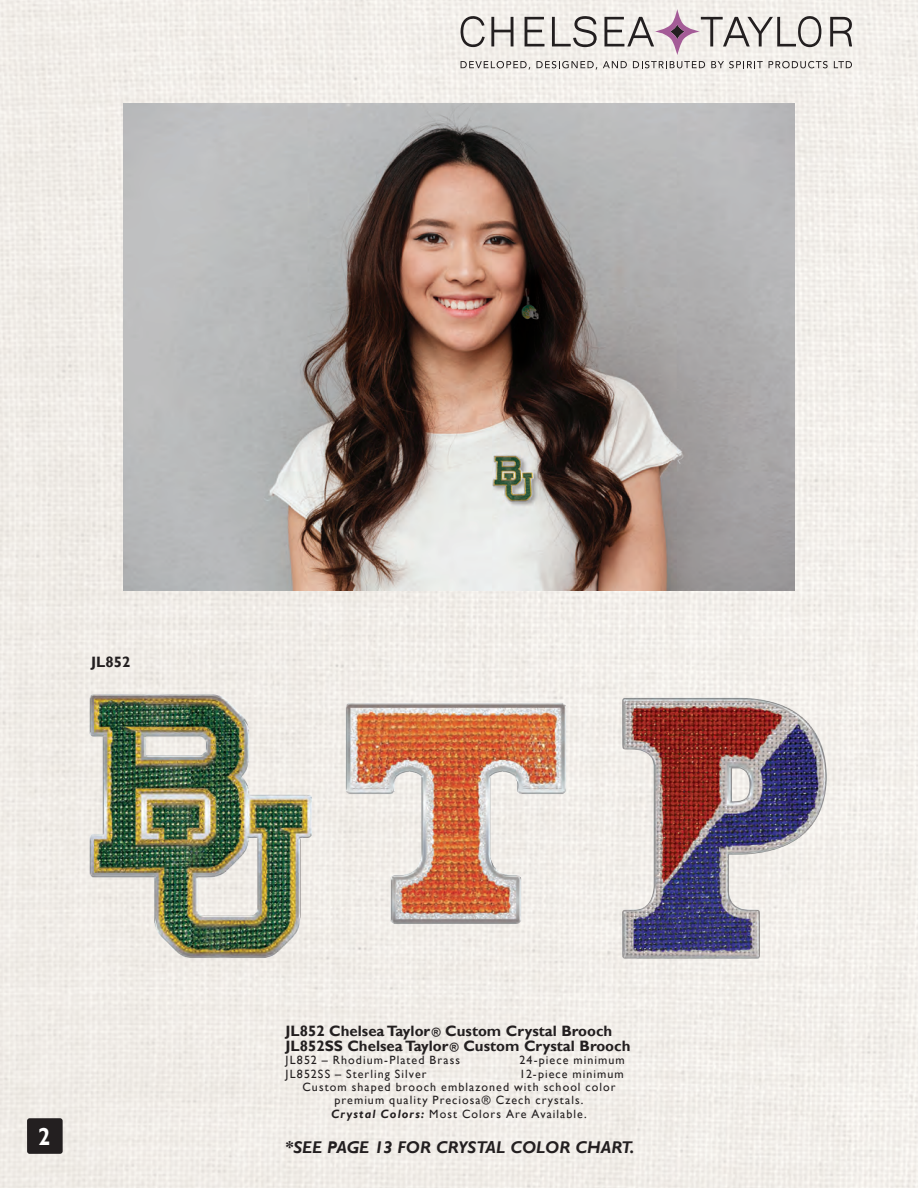
<style>
.page{position:relative;width:918px;height:1188px;background:#f1eee9}
.page>*{position:absolute;margin:0;border:0;box-sizing:border-box;transform-origin:0 0}
.t1{font:700 24.45px "Gill Sans";color:#fff;scale:.9 1}
._1_text{font:italic 700 16.95px "Gill Sans";color:#231f20}
._1_text-2{font:700 15px "Gill Sans";color:#231f20}
.t2{font:12px/13.5px "Gill Sans";letter-spacing:.085em;color:#231f20;text-align:center}
.s1{font-size:12px}
.s2{font-weight:700;font-style:italic}
</style>
<div class="page">
<div style="left:27px;top:1118px;width:36px;height:36px;background:#231f20;border-radius:3px"></div>
<img style="left:82px;top:689px;width:235px;height:269px">
<img style="left:613px;top:690px;width:220px;height:275px">
<svg style="left:830px;top:17px;width:22px;height:30px"></svg>
<svg style="left:491px;top:17px;width:22px;height:29px"></svg>
<svg style="left:525px;top:17px;width:20px;height:29px"></svg>
<svg style="left:460px;top:16px;width:25px;height:31px"></svg>
<svg style="left:552px;top:16px;width:45px;height:31px"></svg>
<svg style="left:604px;top:9px;width:217px;height:46px;background:#d3cdcc"></svg>
<svg style="left:461px;top:61px;width:69px;height:9px"></svg>
<svg style="left:536px;top:61px;width:61px;height:9px"></svg>
<svg style="left:603px;top:61px;width:24px;height:7px"></svg>
<svg style="left:633px;top:61px;width:72px;height:7px"></svg>
<svg style="left:711px;top:61px;width:52px;height:7px"></svg>
<svg style="left:769px;top:61px;width:59px;height:7px"></svg>
<svg style="left:834px;top:61px;width:18px;height:7px"></svg>
<img style="left:124px;top:103px;width:670px;height:488px">
<img style="left:332px;top:693px;width:254px;height:252px">
<p class="_1_text-2" style="left:91px;top:653px;width:41px">JL852</p>
<p class="t1" style="left:38px;top:1122px;width:15px">2</p>
<p class="_1_text-2" style="left:286px;top:1022px;width:328px">JL852 Chelsea Taylor<span class="s1">®</span> Custom Crystal Brooch</p>
<p class="_1_text-2" style="left:286px;top:1037px;width:346px">JL852SS Chelsea Taylor<span class="s1">®</span> Custom Crystal Brooch</p>
<p class="t2" style="left:303px;top:1080px;width:314px">Custom shaped brooch emblazoned with school color premium quality Preciosa® Czech crystals.</p>
<p class="t2" style="left:331px;top:1107px;width:257px"><span class="s2">Crystal Colors:</span> Most Colors Are Available.</p>
<p class="t2" style="left:286px;top:1054px;width:176px">JL852 – Rhodium-Plated Brass</p>
<p class="t2" style="left:286px;top:1067px;width:142px">JL852SS – Sterling Silver</p>
<p class="t2" style="left:520px;top:1054px;width:106px">24-piece minimum</p>
<p class="t2" style="left:520px;top:1067px;width:106px">12-piece minimum</p>
<p class="_1_text" style="left:285px;top:1137px;width:351px">*SEE PAGE 13 FOR CRYSTAL COLOR CHART.</p>
</div>
